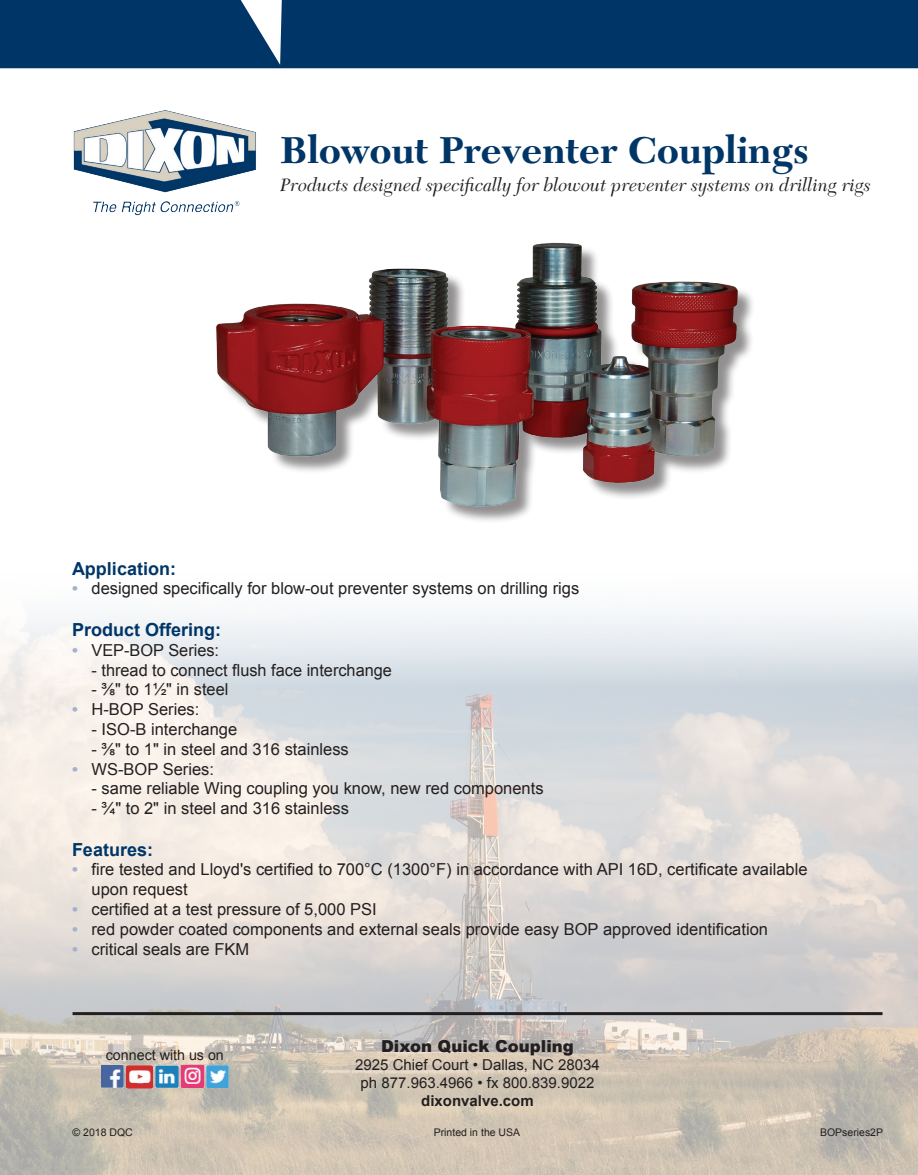
<style>
.page{position:relative;width:918px;height:1175px;background:#fff}
.page>*{position:absolute;margin:0;border:0;box-sizing:border-box;transform-origin:0 0}
.t1{font:700 39px "New Caledonia";color:#003667}
.text_-_left{font:italic 18.75px "New Caledonia";letter-spacing:.005em;color:#231f20}
.t2{font:700 18px "Arial";color:#003667}
.t3{font:16.5px/19.8px "Arial";color:#231f20}
.t4{font:900 16.5px "Arial";color:#231f20}
.t5{font:15px "Arial";color:#231f20}
.t6{font:700 15px "Arial";color:#231f20}
.t7{font:14.25px "Arial";color:#231f20}
.t8{font:10.5px "Arial";color:#231f20}
.s1{font-weight:700;color:#a3b3cd}
</style>
<div class="page">
<div style="left:0;top:0;width:918px;height:68px;background:#003667"></div>
<img style="left:0;top:613px;width:918px;height:561px">
<hr style="left:73px;top:1012px;width:810px;height:3px;background:#231f20">
<div style="left:219px;top:245px;width:536px;height:279px;background:#231f20;opacity:.5"></div>
<img style="left:216px;top:242px;width:527px;height:273px">
<img style="left:73px;top:110px;width:183px;height:105px">
<img style="left:156px;top:1065px;width:22px;height:22px">
<img style="left:101px;top:1065px;width:23px;height:22px">
<img style="left:126px;top:1065px;width:27px;height:23px">
<img style="left:181px;top:1065px;width:23px;height:22px">
<img style="left:207px;top:1065px;width:22px;height:22px">
<p class="t1" style="left:280px;top:127px;width:530px">Blowout Preventer Couplings</p>
<p class="text_-_left" style="left:280px;top:174px;width:593px">Products designed specifically for blowout preventer systems on drilling rigs</p>
<p class="t2" style="left:72px;top:556px;width:106px">Application:</p>
<p class="t3" style="left:72px;top:579px;width:509px"><span class="s1">•</span> designed specifically for blow-out preventer systems on drilling rigs</p>
<p class="t2" style="left:72px;top:617px;width:151px">Product Offering:</p>
<p class="t3" style="left:72px;top:640px;width:149px"><span class="s1">•</span> VEP-BOP Series:</p>
<p class="t3" style="left:92px;top:660px;width:302px">- thread to connect flush face interchange</p>
<p class="t3" style="left:92px;top:680px;width:138px">- ⅜" to 1½" in steel</p>
<p class="t3" style="left:72px;top:699px;width:129px"><span class="s1">•</span> H-BOP Series:</p>
<p class="t3" style="left:92px;top:719px;width:147px">- ISO-B interchange</p>
<p class="t3" style="left:92px;top:739px;width:259px">- ⅜" to 1" in steel and 316 stainless</p>
<p class="t3" style="left:72px;top:759px;width:144px"><span class="s1">•</span> WS-BOP Series:</p>
<p class="t3" style="left:92px;top:779px;width:454px">- same reliable Wing coupling you know, new red components</p>
<p class="t3" style="left:92px;top:798px;width:259px">- ¾" to 2" in steel and 316 stainless</p>
<p class="t2" style="left:72px;top:837px;width:83px">Features:</p>
<p class="t3" style="left:92px;top:860px;width:718px;text-indent:-20px"><span class="s1">•</span> fire tested and Lloyd's certified to 700°C (1300°F) in accordance with API 16D, certificate available upon request</p>
<p class="t3" style="left:72px;top:899px;width:306px"><span class="s1">•</span> certified at a test pressure of 5,000 PSI</p>
<p class="t3" style="left:72px;top:919px;width:698px"><span class="s1">•</span> red powder coated components and external seals provide easy BOP approved identification</p>
<p class="t3" style="left:72px;top:939px;width:179px"><span class="s1">•</span> critical seals are FKM</p>
<p class="t7" style="left:106px;top:1045px;width:120px">connect with us on</p>
<p class="t4" style="left:381px;top:1034px;width:194px">Dixon Quick Coupling</p>
<p class="t5" style="left:355px;top:1055px;width:246px">2925 Chief Court • Dallas, NC 28034</p>
<p class="t5" style="left:361px;top:1073px;width:235px">ph 877.963.4966 • fx 800.839.9022</p>
<p class="t6" style="left:421px;top:1091px;width:114px">dixonvalve.com</p>
<p class="t8" style="left:73px;top:1125px;width:62px">© 2018 DQC</p>
<p class="t8" style="left:434px;top:1125px;width:88px">Printed in the USA</p>
<p class="t8" style="left:820px;top:1125px;width:65px">BOPseries2P</p>
</div>
